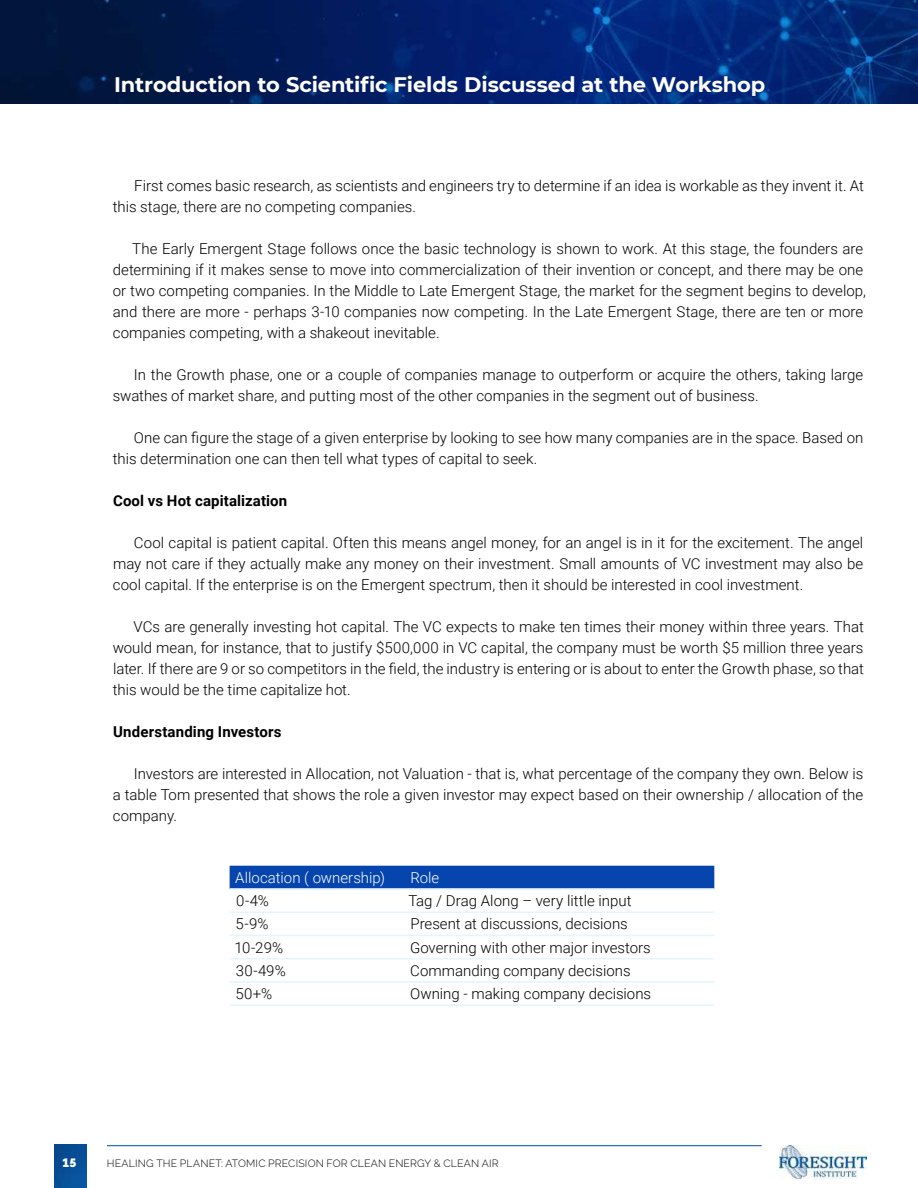
<style>
.page{position:relative;width:918px;height:1188px;background:#fff}
.page>*{position:absolute;margin:0;border:0;box-sizing:border-box;transform-origin:0 0}
.t1{font:700 21px "Montserrat";letter-spacing:-.005em;color:#fff}
.t2{font:300 15px/21px "Roboto";color:#000}
.t3{font:700 15px "Roboto";letter-spacing:.01em;color:#000}
.t4{font:300 15px "Roboto";color:#fff}
.t5{font:900 12px "Raleway";color:#fff}
.t6{font:300 10.5px "Raleway";letter-spacing:.015em;color:#000}
</style>
<div class="page">
<img style="left:0;top:0;width:918px;height:103px">
<div style="left:230px;top:866px;width:484px;height:22px;background:#0645ad"></div>
<hr style="left:230px;top:888px;width:174px;height:2px;background:#e4f5fd">
<hr style="left:404px;top:888px;width:310px;height:2px;background:#e4f5fd">
<hr style="left:230px;top:911px;width:174px;height:2px;background:#e4f5fd">
<hr style="left:404px;top:911px;width:310px;height:2px;background:#e4f5fd">
<hr style="left:230px;top:935px;width:174px;height:1px;background:#e4f5fd">
<hr style="left:404px;top:935px;width:310px;height:1px;background:#e4f5fd">
<hr style="left:230px;top:958px;width:174px;height:1px;background:#e4f5fd">
<hr style="left:404px;top:958px;width:310px;height:1px;background:#e4f5fd">
<hr style="left:230px;top:981px;width:174px;height:2px;background:#e4f5fd">
<hr style="left:404px;top:981px;width:310px;height:2px;background:#e4f5fd">
<hr style="left:230px;top:1004px;width:174px;height:2px;background:#e4f5fd">
<hr style="left:404px;top:1004px;width:310px;height:2px;background:#e4f5fd">
<img style="left:54px;top:1144px;width:33px;height:44px">
<img style="left:779px;top:1146px;width:87px;height:33px">
<hr style="left:107px;top:1145px;width:655px;height:1px;background:#00539f">
<h1 class="t1" style="left:114px;top:75px;width:653px">Introduction to Scientific Fields Discussed at the Workshop</h1>
<p class="t2" style="left:113px;top:176px;width:753px;text-indent:21px">First comes basic research, as scientists and engineers try to determine if an idea is workable as they invent it. At this stage, there are no competing companies.</p>
<p class="t2" style="left:113px;top:239px;width:755px;text-indent:19px">The Early Emergent Stage follows once the basic technology is shown to work. At this stage, the founders are determining if it makes sense to move into commercialization of their invention or concept, and there may be one or two competing companies. In the Middle to Late Emergent Stage, the market for the segment begins to develop, and there are more - perhaps 3-10 companies now competing. In the Late Emergent Stage, there are ten or more companies competing, with a shakeout inevitable.</p>
<p class="t2" style="left:113px;top:365px;width:752px;text-indent:21px">In the Growth phase, one or a couple of companies manage to outperform or acquire the others, taking large swathes of market share, and putting most of the other companies in the segment out of business.</p>
<p class="t2" style="left:113px;top:426px;width:752px;text-indent:21px">One can figure the stage of a given enterprise by looking to see how many companies are in the space. Based on this determination one can then tell what types of capital to seek.</p>
<p class="t3" style="left:113px;top:494px;width:176px">Cool vs Hot capitalization</p>
<p class="t2" style="left:113px;top:533px;width:752px;text-align:justify;text-indent:21px">Cool capital is patient capital. Often this means angel money, for an angel is in it for the excitement. The angel may not care if they actually make any money on their investment. Small amounts of VC investment may also be cool capital. If the enterprise is on the Emergent spectrum, then it should be interested in cool investment.</p>
<p class="t2" style="left:113px;top:617px;width:753px;text-align:justify;text-indent:21px">VCs are generally investing hot capital. The VC expects to make ten times their money within three years. That would mean, for instance, that to justify $500,000 in VC capital, the company must be worth $5 million three years later. If there are 9 or so competitors in the field, the industry is entering or is about to enter the Growth phase, so that this would be the time capitalize hot.</p>
<p class="t3" style="left:113px;top:725px;width:170px">Understanding Investors</p>
<p class="t2" style="left:113px;top:764px;width:752px;text-align:justify;text-indent:21px">Investors are interested in Allocation, not Valuation - that is, what percentage of the company they own. Below is a table Tom presented that shows the role a given investor may expect based on their ownership / allocation of the company.</p>
<p class="t4" style="left:235px;top:871px;width:151px">Allocation ( ownership)</p>
<p class="t4" style="left:410px;top:871px;width:30px">Role</p>
<p class="t2" style="left:236px;top:891px;width:34px">0-4%</p>
<p class="t2" style="left:408px;top:891px;width:225px">Tag / Drag Along – very little input</p>
<p class="t2" style="left:236px;top:915px;width:35px">5-9%</p>
<p class="t2" style="left:410px;top:915px;width:219px">Present at discussions, decisions</p>
<p class="t2" style="left:234px;top:938px;width:50px">10-29%</p>
<p class="t2" style="left:410px;top:938px;width:242px">Governing with other major investors</p>
<p class="t2" style="left:236px;top:961px;width:51px">30-49%</p>
<p class="t2" style="left:410px;top:961px;width:222px">Commanding company decisions</p>
<p class="t2" style="left:236px;top:984px;width:38px">50+%</p>
<p class="t2" style="left:410px;top:984px;width:242px">Owning - making company decisions</p>
<p class="t5" style="left:63px;top:1156px;width:15px">15</p>
<p class="t6" style="left:107px;top:1157px;width:393px">HEALING THE PLANET: ATOMIC PRECISION FOR CLEAN ENERGY &amp; CLEAN AIR</p>
</div>
